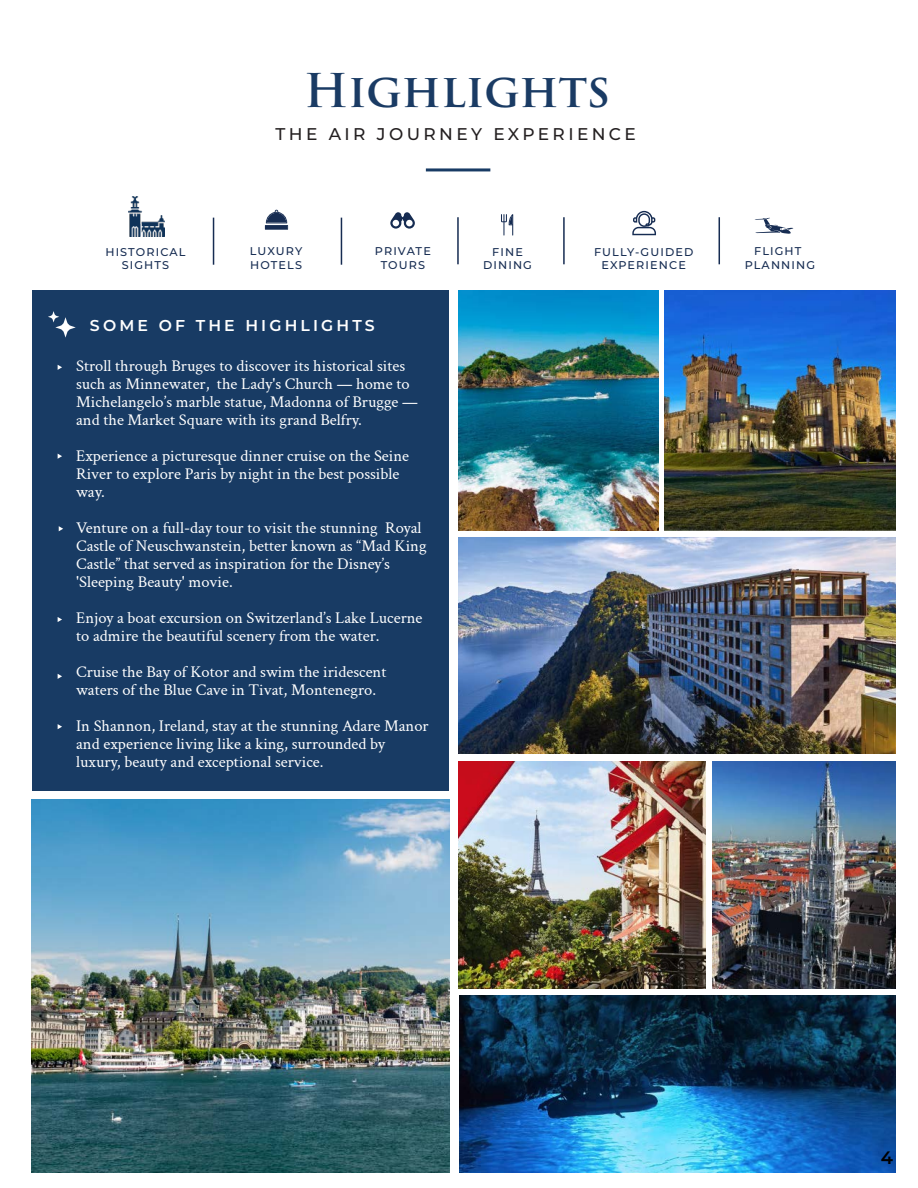
<style>
.page{position:relative;width:918px;height:1188px;background:#fff}
.page>*{position:absolute;margin:0;border:0;box-sizing:border-box;transform-origin:0 0}
.t1{font:600 45.3px "Trajan Pro 3";letter-spacing:-.005em;color:#1a3b64}
.t2{font:600 18px "Montserrat";color:#000}
.t3{font:500 16.95px "Montserrat";letter-spacing:.2em;color:#231f20}
.t4{font:16.5px/18px "Crimson Text";color:#fff}
.t5{font:600 15.75px "Montserrat";letter-spacing:.2em;color:#fff}
.t6{font:500 11.25px/13.5px "Montserrat";letter-spacing:.1em;color:#162c52;text-align:center}
</style>
<div class="page">
<img style="left:459px;top:995px;width:437px;height:178px">
<hr style="left:426px;top:168px;width:64px;height:3px;background:#183b64">
<div style="left:32px;top:290px;width:417px;height:501px;background:#183b64"></div>
<svg style="left:48px;top:311px;width:28px;height:27px"></svg>
<svg style="left:58px;top:365px;width:4px;height:5px"></svg>
<svg style="left:58px;top:454px;width:4px;height:5px"></svg>
<svg style="left:59px;top:526px;width:4px;height:5px"></svg>
<svg style="left:58px;top:617px;width:4px;height:5px"></svg>
<svg style="left:58px;top:674px;width:4px;height:5px"></svg>
<svg style="left:58px;top:724px;width:4px;height:5px"></svg>
<hr style="left:213px;top:218px;width:1px;height:47px;background:#162c52">
<hr style="left:341px;top:218px;width:1px;height:47px;background:#162c52">
<hr style="left:457px;top:217px;width:2px;height:47px;background:#162c52">
<hr style="left:563px;top:217px;width:2px;height:47px;background:#162c52">
<hr style="left:719px;top:217px;width:1px;height:47px;background:#162c52">
<svg style="left:632px;top:211px;width:24px;height:24px"></svg>
<svg style="left:390px;top:212px;width:25px;height:17px"></svg>
<svg style="left:501px;top:214px;width:12px;height:22px"></svg>
<svg style="left:265px;top:210px;width:23px;height:20px"></svg>
<hr style="left:266px;top:226px;width:21px;height:3px;background:#162c52">
<svg style="left:754px;top:218px;width:40px;height:16px"></svg>
<img style="left:129px;top:197px;width:36px;height:40px">
<img style="left:665px;top:290px;width:230px;height:241px">
<img style="left:458px;top:537px;width:438px;height:217px">
<img style="left:458px;top:761px;width:247px;height:228px">
<img style="left:32px;top:799px;width:417px;height:374px">
<img style="left:713px;top:761px;width:183px;height:228px">
<img style="left:458px;top:290px;width:200px;height:241px">
<p class="t6" style="left:105px;top:245px;width:82px">HISTORICAL<br>SIGHTS</p>
<h1 class="t1" style="left:304px;top:58px;width:307px">Highlights</h1>
<p class="t3" style="left:276px;top:122px;width:362px">THE AIR JOURNEY EXPERIENCE</p>
<p class="t6" style="left:250px;top:244px;width:54px;text-align:left">LUXURY<br>HOTELS</p>
<p class="t6" style="left:483px;top:245px;width:50px">FINE<br>DINING</p>
<p class="t6" style="left:594px;top:245px;width:101px">FULLY-GUIDED<br>EXPERIENCE</p>
<p class="t6" style="left:375px;top:244px;width:57px">PRIVATE<br>TOURS</p>
<p class="t6" style="left:745px;top:244px;width:72px">FLIGHT<br>PLANNING</p>
<p class="t5" style="left:90px;top:314px;width:286px">SOME OF THE HIGHLIGHTS</p>
<p class="t4" style="left:76px;top:356px;width:343px">Stroll through Bruges to discover its historical sites such as Minnewater, the Lady's Church — home to Michelangelo’s marble statue, Madonna of Brugge — and the Market Square with its grand Belfry.</p>
<p class="t4" style="left:76px;top:446px;width:334px">Experience a picturesque dinner cruise on the Seine<br>River to explore Paris by night in the best possible way.</p>
<p class="t4" style="left:76px;top:518px;width:352px">Venture on a full-day tour to visit the stunning Royal Castle of Neuschwanstein, better known as “Mad King Castle” that served as inspiration for the Disney’s 'Sleeping Beauty' movie.</p>
<p class="t4" style="left:76px;top:608px;width:348px">Enjoy a boat excursion on Switzerland’s Lake Lucerne to admire the beautiful scenery from the water.</p>
<p class="t4" style="left:76px;top:662px;width:312px">Cruise the Bay of Kotor and swim the iridescent waters of the Blue Cave in Tivat, Montenegro.</p>
<p class="t4" style="left:76px;top:716px;width:354px">In Shannon, Ireland, stay at the stunning Adare Manor and experience living like a king, surrounded by luxury, beauty and exceptional service.</p>
<p class="t2" style="left:881px;top:1144px;width:14px">4</p>
</div>
